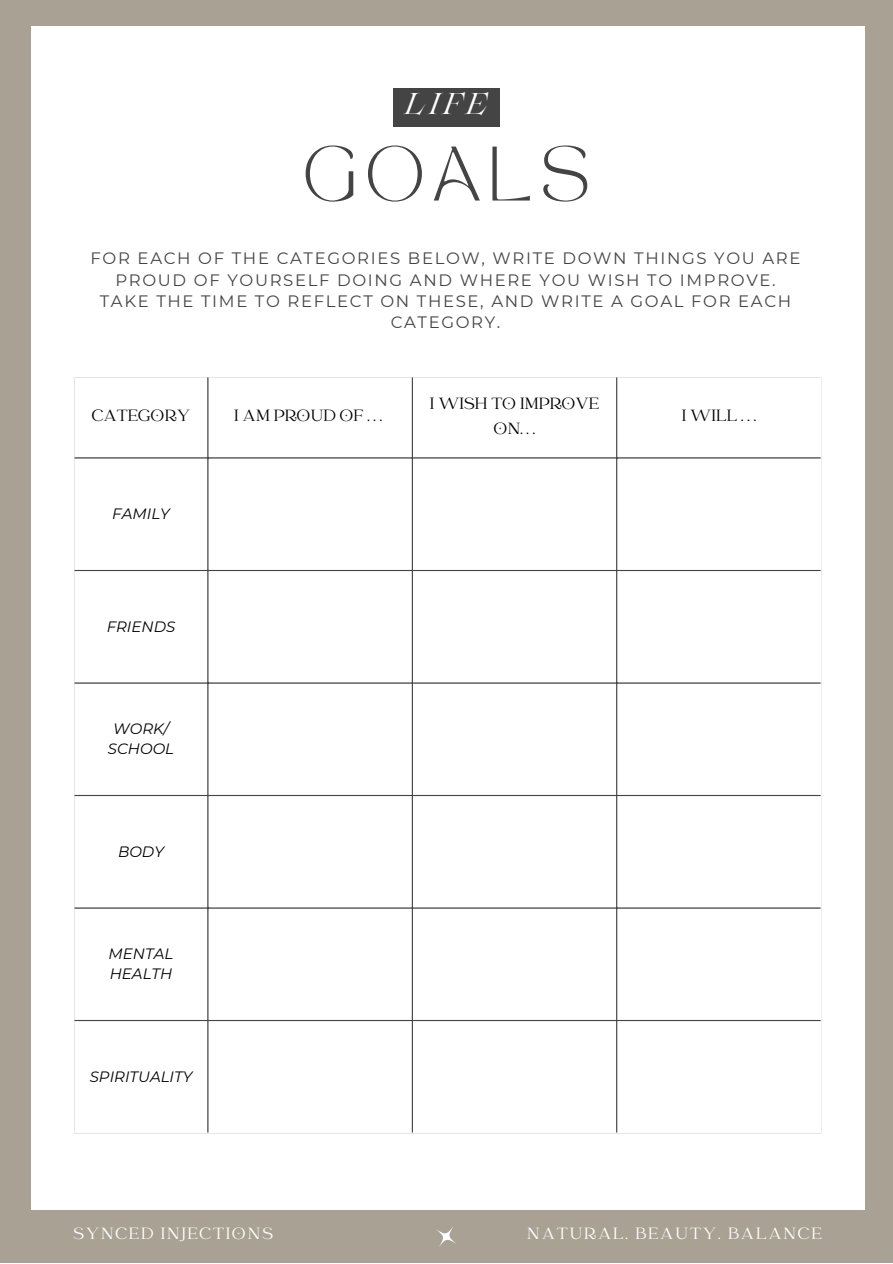
<style>
.page{position:relative;width:893px;height:1264px;background:#fff}
.page>*{position:absolute;margin:0;border:0;box-sizing:border-box;transform-origin:0 0}
.t1{font:54px "TAN MON CHERI Regular";letter-spacing:.15em;color:#444}
.t2{font:italic 30px "Lovelace";color:#fff}
.t3{font:18px/24.8px "Catchy Mager";color:#000;text-align:center}
.t4{font:18px "Catchy Mager";letter-spacing:.1em;color:#fff}
.t5{font:16.5px/21.3px "Montserrat";letter-spacing:.1em;color:#444;text-align:center}
.t6{font:italic 15px/20.2px "Montserrat";color:#000;text-align:center}
</style>
<div class="page">
<div style="left:0;top:0;width:892px;height:1262px;background:#a8a194"></div>
<svg style="left:436px;top:1227px;width:20px;height:20px"></svg>
<div style="left:31px;top:26px;width:833px;height:1183px;background:#fff"></div>
<hr style="left:207px;top:377px;width:1px;height:755px;background:#444">
<hr style="left:412px;top:377px;width:1px;height:755px;background:#444">
<hr style="left:616px;top:377px;width:1px;height:755px;background:#444">
<hr style="left:75px;top:457px;width:745px;height:1px;background:#444">
<hr style="left:75px;top:570px;width:745px;height:1px;background:#444">
<hr style="left:75px;top:682px;width:745px;height:1px;background:#444">
<hr style="left:75px;top:795px;width:745px;height:1px;background:#444">
<hr style="left:75px;top:907px;width:745px;height:1px;background:#444">
<hr style="left:75px;top:1019px;width:745px;height:2px;background:#444">
<div style="left:393px;top:88px;width:106px;height:39px;background:#444"></div>
<h2 class="t2" style="left:405px;top:93px;width:84px">LIFE</h2>
<h1 class="t1" style="left:303px;top:145px;width:288px">GOALS</h1>
<p class="t5" style="left:90px;top:248px;width:711px">FOR EACH OF THE CATEGORIES BELOW, WRITE DOWN THINGS YOU ARE PROUD OF YOURSELF DOING AND WHERE YOU WISH TO IMPROVE.<br>TAKE THE TIME TO REFLECT ON THESE, AND WRITE A GOAL FOR EACH CATEGORY.</p>
<p class="t3" style="left:92px;top:405px;width:100px">CATEGORY</p>
<p class="t3" style="left:234px;top:405px;width:150px">IAMPROUDOF...</p>
<p class="t6" style="left:112px;top:504px;width:59px">FAMILY</p>
<p class="t6" style="left:107px;top:616px;width:70px">FRIENDS</p>
<p class="t6" style="left:108px;top:718px;width:68px">WORK/<br>SCHOOL</p>
<p class="t6" style="left:118px;top:841px;width:47px">BODY</p>
<p class="t6" style="left:109px;top:943px;width:66px;text-align:left">MENTAL<br>HEALTH</p>
<p class="t6" style="left:90px;top:1066px;width:104px">SPIRITUALITY</p>
<p class="t3" style="left:430px;top:392px;width:171px">I WISH TO IMPROVE<br>ON...</p>
<p class="t3" style="left:681px;top:405px;width:76px">IWILL...</p>
<p class="t4" style="left:73px;top:1224px;width:201px">SYNCED INJECTIONS</p>
<p class="t4" style="left:527px;top:1224px;width:296px">NATURAL. BEAUTY. BALANCE</p>
</div>
